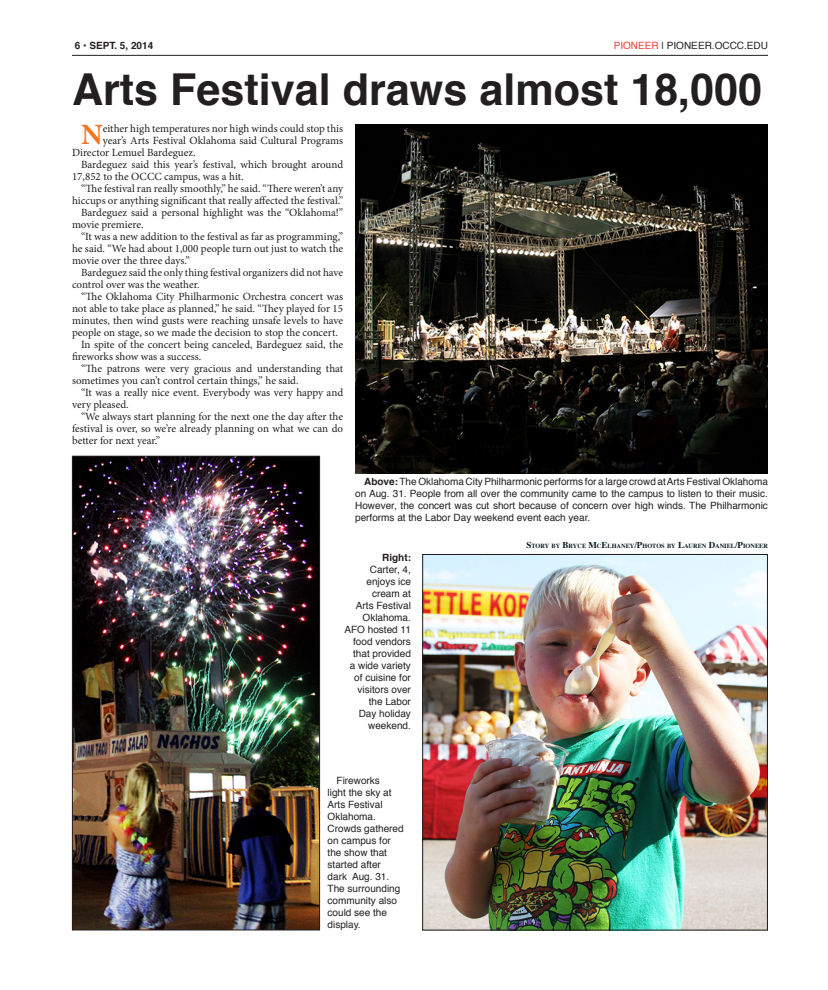
<style>
.page{position:relative;width:828px;height:990px;background:#fff}
.page>*{position:absolute;margin:0;border:0;box-sizing:border-box;transform-origin:0 0}
.Body_Copy{font:700 44px "Helvetica";color:#231f20}
.Body_Copy-2{font:700 29.5px "Minion Pro";color:#f47621}
.Body_Copy-3{font:11px/12px "Minion Pro";color:#231f20}
.Cutline{font:10px/12px "Helvetica";color:#231f20;text-align:justify}
.t1{font:700 10px "Helvetica";color:#231f20}
.Photo_Credit{font:700 6.3px "Times";color:#071b24}
.s1{color:#ef3e2e}
.s2{font-weight:700}
.s3{font-size:9px}
</style>
<div class="page">
<hr style="left:72px;top:55px;width:696px;height:1px;background:#231f20">
<img style="left:74px;top:458px;width:244px;height:470px">
<div style="left:72px;top:456px;width:248px;height:474px;border:1px solid #231f20"></div>
<img style="left:355px;top:124px;width:413px;height:349px">
<img style="left:424px;top:556px;width:342px;height:373px">
<div style="left:422px;top:554px;width:346px;height:377px;border:1px solid #231f20"></div>
<p class="t1" style="left:75px;top:37px;width:80px">6 • SEPT. 5, 2014</p>
<p class="Cutline" style="left:614px;top:39px;width:156px"><span class="s1">PIONEER</span> | PIONEER.OCCC.EDU</p>
<p class="Body_Copy" style="left:72px;top:54px;width:692px">Arts Festival draws almost 18,000</p>
<p class="Body_Copy-2" style="left:81px;top:114px;width:23px">N</p>
<p class="Body_Copy-3" style="left:103px;top:123px;width:242px">either high temperatures nor high winds could stop this</p>
<p class="Body_Copy-3" style="left:103px;top:135px;width:242px">year’s Arts Festival Oklahoma said Cultural Programs</p>
<p class="Body_Copy-3" style="left:72px;top:147px;width:125px">Director Lemuel Bardeguez.</p>
<p class="Body_Copy-3" style="left:72px;top:159px;width:273px;text-indent:9px">Bardeguez said this year’s festival, which brought around<br>17,852 to the OCCC campus, was a hit.</p>
<p class="Body_Copy-3" style="left:72px;top:183px;width:273px;text-align:right">“The festival ran really smoothly,” he said. “There weren’t any hiccups or anything significant that really affected the festival.”</p>
<p class="Body_Copy-3" style="left:72px;top:207px;width:273px;text-indent:9px">Bardeguez said a personal highlight was the “Oklahoma!” movie premiere.</p>
<p class="Body_Copy-3" style="left:72px;top:231px;width:273px;text-align:justify;text-indent:9px">“It was a new addition to the festival as far as programming,” he said. “We had about 1,000 people turn out just to watch the movie over the three days.”</p>
<p class="Body_Copy-3" style="left:72px;top:267px;width:273px;text-indent:9px">Bardeguez said the only thing festival organizers did not have control over was the weather.</p>
<p class="Body_Copy-3" style="left:72px;top:291px;width:273px;text-align:justify;text-indent:9px">“The Oklahoma City Philharmonic Orchestra concert was not able to take place as planned,” he said. “They played for 15 minutes, then wind gusts were reaching unsafe levels to have people on stage, so we made the decision to stop the concert.</p>
<p class="Body_Copy-3" style="left:72px;top:339px;width:273px;text-indent:9px">In spite of the concert being canceled, Bardeguez said, the fireworks show was a success.</p>
<p class="Body_Copy-3" style="left:72px;top:363px;width:273px;text-indent:9px">“The patrons were very gracious and understanding that sometimes you can’t control certain things,” he said.</p>
<p class="Body_Copy-3" style="left:72px;top:387px;width:273px;text-indent:9px">“It was a really nice event. Everybody was very happy and very pleased.</p>
<p class="Body_Copy-3" style="left:72px;top:411px;width:273px;text-align:justify;text-indent:9px">“We always start planning for the next one the day after the festival is over, so we’re already planning on what we can do better for next year.”</p>
<p class="Cutline" style="left:355px;top:476px;width:414px;text-indent:9px"><span class="s2">Above:</span> The Oklahoma City Philharmonic performs for a large crowd at Arts Festival Oklahoma on Aug. 31. People from all over the community came to the campus to listen to their music.<br>However, the concert was cut short because of concern over high winds. The Philharmonic performs at the Labor Day weekend event each year.</p>
<p class="Cutline" style="left:344px;top:552px;width:68px;text-align:right"><span class="s2">Right:<br></span>Carter, 4, enjoys ice cream at<br>Arts Festival<br>Oklahoma.<br>AFO hosted 11 food vendors that provided<br>a wide variety of cuisine for visitors over the Labor<br>Day holiday weekend.</p>
<p class="Cutline" style="left:328px;top:775px;width:78px;text-align:left;text-indent:9px">Fireworks<br>light the sky at<br>Arts Festival<br>Oklahoma.<br>Crowds gathered on campus for the show that started after<br>dark Aug. 31.<br>The surrounding community also could see the display.</p>
<p class="Photo_Credit" style="left:526px;top:541px;width:243px"><span class="s3">S</span>TORY BY <span class="s3">B</span>RYCE <span class="s3">M</span>C<span class="s3">E</span>LHANEY<span class="s3">/P</span>HOTOS BY <span class="s3">L</span>AUREN <span class="s3">D</span>ANIEL<span class="s3">/P</span>IONEER</p>
</div>
